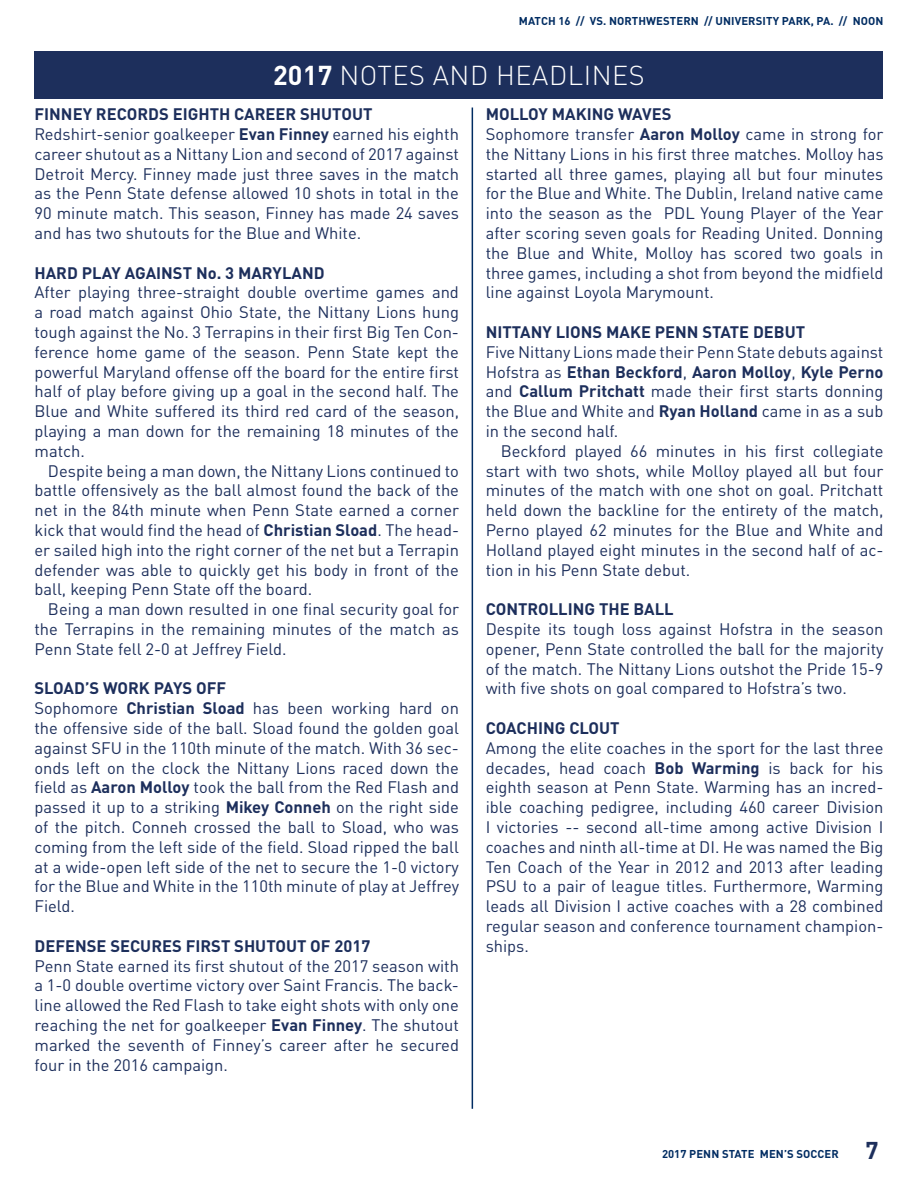
<style>
.page{position:relative;width:918px;height:1188px;background:#fff}
.page>*{position:absolute;margin:0;border:0;box-sizing:border-box;transform-origin:0 0}
.t1{font:300 27px "DIN Pro";letter-spacing:.02em;color:#fff}
.t2{font:16.5px/19.8px "DIN Pro";color:#1d2f5c;text-align:justify}
.t3{font:700 16.5px "DIN Pro";color:#1d2f5c}
.t4{font:700 11.25px "DIN Pro";letter-spacing:.01em;color:#002c62}
.s1{font-weight:700}
.s2{font-size:24px;color:#1d2f5c}
</style>
<div class="page">
<div style="left:34px;top:51px;width:850px;height:47px;background:#1d2f5c"></div>
<hr style="left:472px;top:108px;width:1px;height:1001px;background:#002c62">
<p class="t4" style="left:519px;top:12px;width:366px">MATCH 16 // VS. NORTHWESTERN // UNIVERSITY PARK, PA. // NOON</p>
<h1 class="t1" style="left:273px;top:54px;width:373px"><span class="s1">2017</span> NOTES AND HEADLINES</h1>
<p class="t2" style="left:486px;top:103px;width:399px;text-align:left"><span class="s1">MOLLOY MAKING WAVES<br></span>Sophomore transfer <span class="s1">Aaron Molloy</span> came in strong for the Nittany Lions in his first three matches. Molloy has started all three games, playing all but four minutes for the Blue and White. The Dublin, Ireland native came into the season as the PDL Young Player of the Year after scoring seven goals for Reading United. Donning the Blue and White, Molloy has scored two goals in three games, including a shot from beyond the midfield line against Loyola Marymount.</p>
<p class="t3" style="left:486px;top:318px;width:321px">NITTANY LIONS MAKE PENN STATE DEBUT</p>
<p class="t2" style="left:486px;top:340px;width:399px">Five Nittany Lions made their Penn State debuts against Hofstra as <span class="s1">Ethan Beckford</span>, <span class="s1">Aaron Molloy</span>, <span class="s1">Kyle Perno </span>and <span class="s1">Callum Pritchatt</span> made their first starts donning the Blue and White and <span class="s1">Ryan Holland</span> came in as a sub in the second half.</p>
<p class="t2" style="left:486px;top:439px;width:399px;text-indent:15px">Beckford played 66 minutes in his first collegiate start with two shots, while Molloy played all but four minutes of the match with one shot on goal. Pritchatt held down the backline for the entirety of the match, Perno played 62 minutes for the Blue and White and Holland played eight minutes in the second half of ac&shy;tion in his Penn State debut.</p>
<p class="t3" style="left:486px;top:595px;width:190px">CONTROLLING THE BALL</p>
<p class="t2" style="left:486px;top:617px;width:399px">Despite its tough loss against Hofstra in the season opener, Penn State controlled the ball for the majority of the match. The Nittany Lions outshot the Pride 15-9 with five shots on goal compared to Hofstra’s two.</p>
<p class="t3" style="left:486px;top:714px;width:135px">COACHING CLOUT</p>
<p class="t2" style="left:486px;top:736px;width:399px">Among the elite coaches in the sport for the last three decades, head coach <span class="s1">Bob Warming</span> is back for his eighth season at Penn State. Warming has an incred&shy;ible coaching pedigree, including 460 career Division I victories -- second all-time among active Division I coaches and ninth all-time at DI. He was named the Big Ten Coach of the Year in 2012 and 2013 after leading PSU to a pair of league titles. Furthermore, Warming leads all Division I active coaches with a 28 combined regular season and conference tournament champion&shy;ships.</p>
<p class="t2" style="left:34px;top:103px;width:426px;text-align:left"><span class="s1">FINNEY RECORDS EIGHTH CAREER SHUTOUT </span>Redshirt-senior goalkeeper <span class="s1">Evan Finney</span> earned his eighth career shutout as a Nittany Lion and second of 2017 against Detroit Mercy. Finney made just three saves in the match as the Penn State defense allowed 10 shots in total in the 90 minute match. This season, Finney has made 24 saves and has two shutouts for the Blue and White.</p>
<p class="t3" style="left:34px;top:259px;width:292px">HARD PLAY AGAINST No. 3 MARYLAND</p>
<p class="t2" style="left:34px;top:281px;width:426px">After playing three-straight double overtime games and a road match against Ohio State, the Nittany Lions hung tough against the No. 3 Terrapins in their first Big Ten Con&shy;ference home game of the season. Penn State kept the powerful Maryland offense off the board for the entire first half of play before giving up a goal in the second half. The Blue and White suffered its third red card of the season, playing a man down for the remaining 18 minutes of the match.</p>
<p class="t2" style="left:34px;top:459px;width:426px;text-indent:13px">Despite being a man down, the Nittany Lions continued to battle offensively as the ball almost found the back of the net in the 84th minute when Penn State earned a corner kick that would find the head of <span class="s1">Christian Sload</span>. The head&shy;er sailed high into the right corner of the net but a Terrapin defender was able to quickly get his body in front of the ball, keeping Penn State off the board.</p>
<p class="t2" style="left:34px;top:598px;width:426px;text-indent:13px">Being a man down resulted in one final security goal for the Terrapins in the remaining minutes of the match as Penn State fell 2-0 at Jeffrey Field.</p>
<p class="t2" style="left:34px;top:677px;width:426px;text-align:left"><span class="s1">SLOAD’S WORK PAYS OFF<br></span>Sophomore <span class="s1">Christian Sload</span> has been working hard on the offensive side of the ball. Sload found the golden goal against SFU in the 110th minute of the match. With 36 sec&shy;onds left on the clock the Nittany Lions raced down the field as <span class="s1">Aaron Molloy</span> took the ball from the Red Flash and passed it up to a striking <span class="s1">Mikey Conneh</span> on the right side of the pitch. Conneh crossed the ball to Sload, who was coming from the left side of the field. Sload ripped the ball at a wide-open left side of the net to secure the 1-0 victory for the Blue and White in the 110th minute of play at Jeffrey Field.</p>
<p class="t3" style="left:34px;top:932px;width:337px">DEFENSE SECURES FIRST SHUTOUT OF 2017</p>
<p class="t2" style="left:34px;top:954px;width:426px">Penn State earned its first shutout of the 2017 season with a 1-0 double overtime victory over Saint Francis. The back&shy;line allowed the Red Flash to take eight shots with only one reaching the net for goalkeeper <span class="s1">Evan Finney</span>. The shutout marked the seventh of Finney’s career after he secured four in the 2016 campaign.</p>
<p class="t4" style="left:662px;top:1144px;width:218px">2017 PENN STATE MEN’S SOCCER <span class="s2">7</span></p>
</div>
